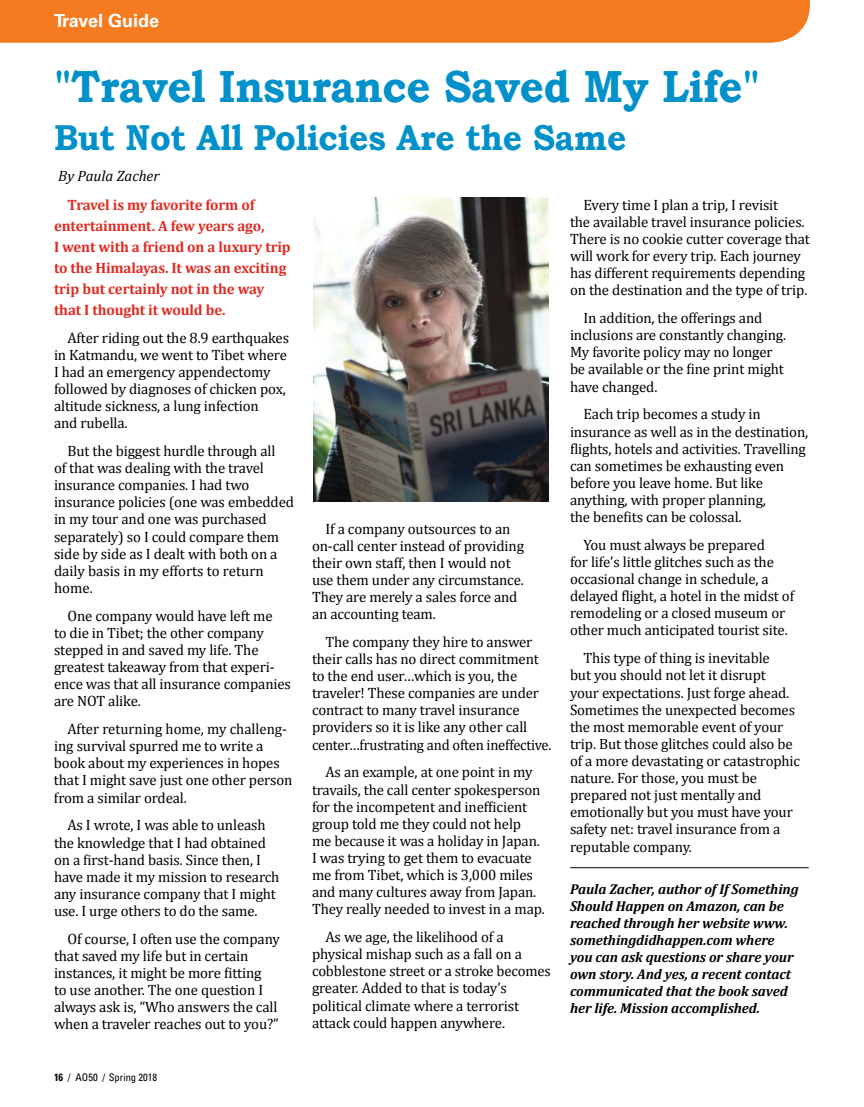
<style>
.page{position:relative;width:864px;height:1107px;background:#fff}
.page>*{position:absolute;margin:0;border:0;box-sizing:border-box;transform-origin:0 0}
.t1{font:700 45px "Bookman Old Style";letter-spacing:-.01em;color:#0091cb;scale:.93 1}
.t2{font:700 36px "Bookman Old Style";letter-spacing:-.01em;color:#0091cb;scale:.93 1}
.t3{font:700 18px "Univers";color:#fff}
.t4{font:15px/17.1px "Cambria";letter-spacing:-.01em;color:#000}
.t5{font:700 15px/21px "Cambria";letter-spacing:-.01em;color:#e02b22}
.t6{font:italic 15px "Cambria";color:#000}
.t7{font:italic 700 14.25px/17.1px "Cambria";letter-spacing:-.005em;color:#000}
.t8{font:condensed 10.5px "Univers LT Std";color:#000}
.s1{font-weight:700}
</style>
<div class="page">
<div style="left:0;top:0;width:810px;height:43px;background:#f47b20"></div>
<hr style="left:570px;top:867px;width:239px;height:1px;background:#000">
<img style="left:314px;top:197px;width:235px;height:305px">
<p class="t3" style="left:54px;top:10px;width:107px">Travel Guide</p>
<h1 class="t1" style="left:54px;top:60px;width:761px">"Travel Insurance Saved My Life"</h1>
<h2 class="t2" style="left:54px;top:117px;width:617px">But Not All Policies Are the Same</h2>
<p class="t6" style="left:58px;top:165px;width:103px">By Paula Zacher</p>
<p class="t5" style="left:54px;top:194px;width:238px;text-indent:14px">Travel is my favorite form of entertainment. A few years ago,<br>I went with a friend on a luxury trip to the Himalayas. It was an exciting trip but certainly not in the way that I thought it would be.</p>
<p class="t4" style="left:54px;top:329px;width:237px;text-indent:13px">After riding out the 8.9 earthquakes in Katmandu, we went to Tibet where<br>I had an emergency appendectomy followed by diagnoses of chicken pox, altitude sickness, a lung infection<br>and rubella.</p>
<p class="t4" style="left:54px;top:442px;width:242px;text-indent:13px">But the biggest hurdle through all<br>of that was dealing with the travel insurance companies. I had two insurance policies (one was embedded in my tour and one was purchased separately) so I could compare them side by side as I dealt with both on a daily basis in my efforts to return home.</p>
<p class="t4" style="left:54px;top:607px;width:239px;text-indent:13px">One company would have left me<br>to die in Tibet; the other company stepped in and saved my life. The greatest takeaway from that experi&shy;ence was that all insurance companies are NOT alike.</p>
<p class="t4" style="left:54px;top:720px;width:240px;text-indent:14px">After returning home, my challeng&shy;ing survival spurred me to write a book about my experiences in hopes that I might save just one other person from a similar ordeal.</p>
<p class="t4" style="left:54px;top:817px;width:227px;text-indent:13px">As I wrote, I was able to unleash the knowledge that I had obtained on a first-hand basis. Since then, I have made it my mission to research any insurance company that I might use. I urge others to do the same.</p>
<p class="t4" style="left:54px;top:930px;width:228px;text-indent:13px">Of course, I often use the company that saved my life but in certain instances, it might be more fitting<br>to use another. The one question I always ask is, “Who answers the call when a traveler reaches out to you?”</p>
<p class="t8" style="left:54px;top:1070px;width:105px"><span class="s1">16</span> / AO50 / Spring 2018</p>
<p class="t4" style="left:312px;top:520px;width:214px;text-indent:14px">If a company outsources to an on-call center instead of providing their own staff, then I would not use them under any circumstance.<br>They are merely a sales force and an accounting team.</p>
<p class="t4" style="left:312px;top:633px;width:241px;text-indent:13px">The company they hire to answer their calls has no direct commitment to the end user…which is you, the traveler! These companies are under contract to many travel insurance providers so it is like any other call center…frustrating and often ineffective.</p>
<p class="t4" style="left:312px;top:764px;width:234px;text-indent:14px">As an example, at one point in my travails, the call center spokesperson for the incompetent and inefficient group told me they could not help<br>me because it was a holiday in Japan.<br>I was trying to get them to evacuate me from Tibet, which is 3,000 miles and many cultures away from Japan.<br>They really needed to invest in a map.</p>
<p class="t4" style="left:312px;top:928px;width:240px;text-indent:13px">As we age, the likelihood of a physical mishap such as a fall on a cobblestone street or a stroke becomes greater. Added to that is today’s political climate where a terrorist attack could happen anywhere.</p>
<p class="t4" style="left:570px;top:196px;width:242px;text-indent:14px">Every time I plan a trip, I revisit<br>the available travel insurance policies.<br>There is no cookie cutter coverage that will work for every trip. Each journey has different requirements depending on the destination and the type of trip.</p>
<p class="t4" style="left:570px;top:309px;width:218px;text-indent:13px">In addition, the offerings and inclusions are constantly changing.<br>My favorite policy may no longer be available or the fine print might have changed.</p>
<p class="t4" style="left:570px;top:406px;width:240px;text-indent:13px">Each trip becomes a study in insurance as well as in the destination, flights, hotels and activities. Travelling can sometimes be exhausting even before you leave home. But like anything, with proper planning,<br>the benefits can be colossal.</p>
<p class="t4" style="left:570px;top:536px;width:226px;text-indent:13px">You must always be prepared<br>for life’s little glitches such as the occasional change in schedule, a delayed flight, a hotel in the midst of remodeling or a closed museum or other much anticipated tourist site.</p>
<p class="t4" style="left:570px;top:650px;width:232px;text-indent:13px">This type of thing is inevitable<br>but you should not let it disrupt<br>your expectations. Just forge ahead.<br>Sometimes the unexpected becomes the most memorable event of your trip. But those glitches could also be of a more devastating or catastrophic nature. For those, you must be prepared not just mentally and emotionally but you must have your safety net: travel insurance from a reputable company.</p>
<p class="t7" style="left:570px;top:880px;width:230px">Paula Zacher, author of If Something Should Happen on Amazon, can be reached through her website www. somethingdidhappen.com where you can ask questions or share your own story. And yes, a recent contact communicated that the book saved her life. Mission accomplished.</p>
</div>
